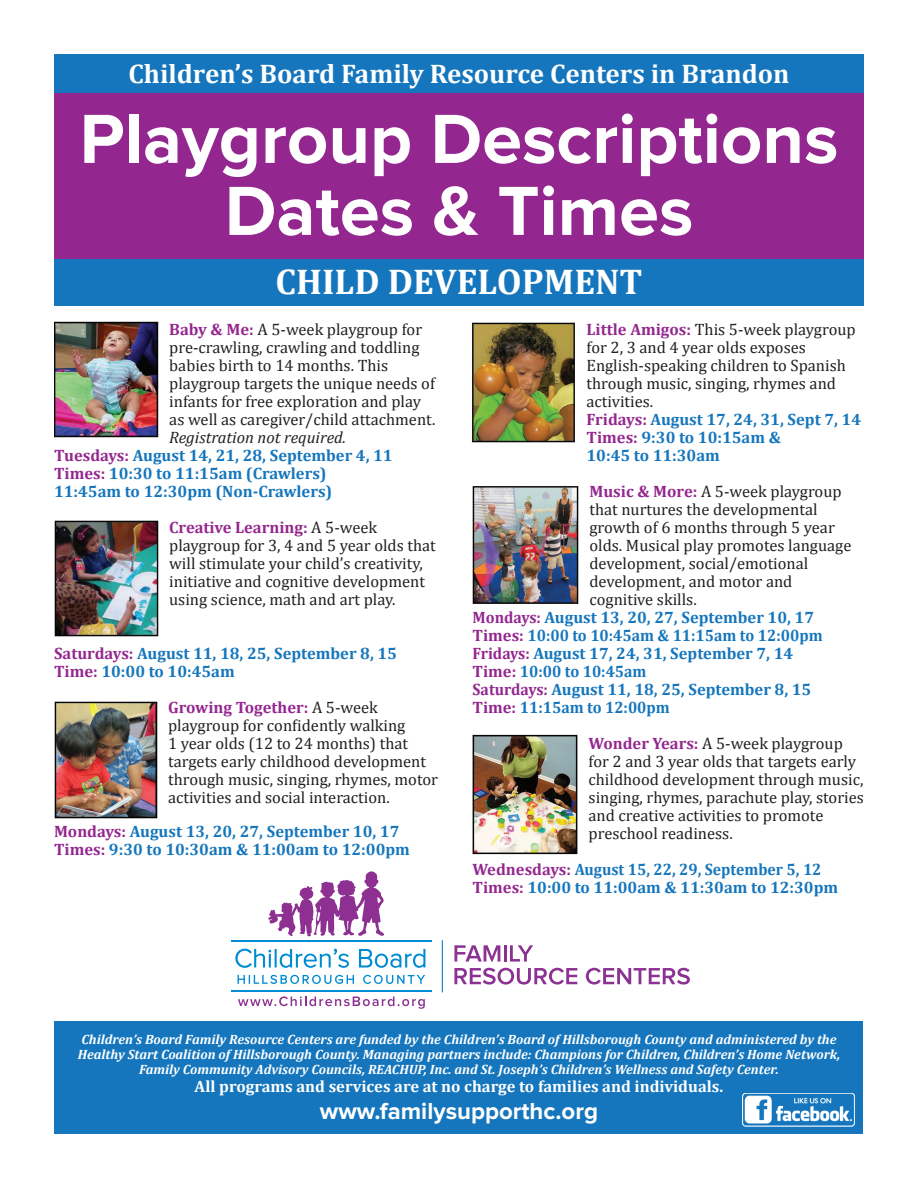
<style>
.page{position:relative;width:918px;height:1188px;background:#fff}
.page>*{position:absolute;margin:0;border:0;box-sizing:border-box;transform-origin:0 0}
.t1{font:700 72px/72px "Proxima Nova";color:#fff;text-align:center}
.t2{font:700 36px "Cambria";color:#fff}
.t3{font:700 27px "Cambria";color:#fff}
.t4{font:700 24px "Proxima Nova";color:#fff}
.t5{font:16.5px/18px "Cambria";color:#231f20}
.t6{font:700 16.5px/18px "Cambria";color:#1576bd}
.t7{font:700 16.5px/18px "Cambria";color:#1576bd;scale:.95 1}
.t8{font:700 16.5px "Cambria";color:#fff}
.t9{font:italic 700 13.5px/15px "Cambria";color:#fff;text-align:center}
.s1{font-weight:700;color:#94278f}
.s2{font-weight:400;font-style:italic;color:#231f20}
.s3{color:#94278f}
.s4{font-weight:700;color:#1576bd}
</style>
<div class="page">
<img style="left:54px;top:322px;width:104px;height:115px">
<img style="left:54px;top:520px;width:104px;height:117px">
<img style="left:54px;top:701px;width:103px;height:118px">
<img style="left:471px;top:322px;width:104px;height:120px">
<img style="left:472px;top:486px;width:107px;height:118px">
<img style="left:472px;top:735px;width:106px;height:119px">
<div style="left:54px;top:92px;width:809px;height:167px;background:#94278f"></div>
<div style="left:54px;top:54px;width:810px;height:39px;background:#1576bd"></div>
<div style="left:54px;top:259px;width:810px;height:46px;background:#1576bd"></div>
<hr style="left:442px;top:940px;width:1px;height:52px;background:#1f8bcb">
<svg style="left:454px;top:945px;width:46px;height:17px"></svg>
<hr style="left:504px;top:945px;width:3px;height:17px;background:#8c3293">
<svg style="left:510px;top:945px;width:23px;height:17px"></svg>
<svg style="left:454px;top:968px;width:123px;height:17px"></svg>
<svg style="left:586px;top:968px;width:104px;height:17px"></svg>
<svg style="left:268px;top:871px;width:116px;height:66px"></svg>
<svg style="left:235px;top:949px;width:114px;height:19px"></svg>
<svg style="left:359px;top:949px;width:66px;height:19px"></svg>
<svg style="left:238px;top:975px;width:116px;height:9px"></svg>
<svg style="left:363px;top:975px;width:62px;height:9px"></svg>
<hr style="left:231px;top:940px;width:200px;height:1px;background:#008cd2">
<hr style="left:231px;top:991px;width:200px;height:1px;background:#008cd2">
<svg style="left:238px;top:996px;width:187px;height:13px"></svg>
<div style="left:55px;top:1022px;width:808px;height:112px;background:#1576bd"></div>
<img style="left:743px;top:1093px;width:112px;height:34px">
<h3 class="t3" style="left:128px;top:54px;width:663px">Children’s Board Family Resource Centers in Brandon</h3>
<h1 class="t1" style="left:80px;top:105px;width:760px">Playgroup Descriptions<br>Dates &amp; Times</h1>
<h2 class="t2" style="left:275px;top:257px;width:369px">CHILD DEVELOPMENT</h2>
<p class="t5" style="left:169px;top:320px;width:268px"><span class="s1">Baby &amp; Me:</span> A 5-week playgroup for pre-crawling, crawling and toddling babies birth to 14 months. This playgroup targets the unique needs of infants for free exploration and play as well as caregiver/child attachment.</p>
<p class="t6" style="left:54px;top:428px;width:340px;text-indent:115px"><span class="s2">Registration not required.<br></span><span class="s3">Tuesdays:</span> August 14, 21, 28, September 4, 11<br><span class="s3">Times:</span> 10:30 to 11:15am (Crawlers)<br>11:45am to 12:30pm (Non-Crawlers)</p>
<p class="t5" style="left:169px;top:518px;width:268px"><span class="s1">Creative Learning:</span> A 5-week playgroup for 3, 4 and 5 year olds that will stimulate your child’s creativity, initiative and cognitive development using science, math and art play.</p>
<p class="t6" style="left:54px;top:644px;width:345px"><span class="s3">Saturdays:</span> August 11, 18, 25, September 8, 15<br><span class="s3">Time:</span> 10:00 to 10:45am</p>
<p class="t5" style="left:168px;top:698px;width:271px"><span class="s1">Growing Together:</span> A 5-week playgroup for confidently walking<br>1 year olds (12 to 24 months) that targets early childhood development through music, singing, rhymes, motor activities and social interaction.</p>
<p class="t6" style="left:54px;top:822px;width:357px"><span class="s3">Mondays:</span> August 13, 20, 27, September 10, 17<br><span class="s3">Times:</span> 9:30 to 10:30am &amp; 11:00am to 12:00pm</p>
<p class="t5" style="left:587px;top:320px;width:276px"><span class="s1">Little Amigos:</span> This 5-week playgroup for 2, 3 and 4 year olds exposes<br>English-speaking children to Spanish through music, singing, rhymes and activities.<br><span class="s1">Fridays:</span> <span class="s4">August 17, 24, 31, Sept 7, 14<br></span><span class="s1">Times:</span> <span class="s4">9:30 to 10:15am &amp;<br>10:45 to 11:30am</span></p>
<p class="t5" style="left:589px;top:482px;width:254px"><span class="s1">Music &amp; More:</span> A 5-week playgroup</p>
<p class="t5" style="left:589px;top:500px;width:230px">that nurtures the developmental</p>
<p class="t5" style="left:589px;top:518px;width:247px">growth of 6 months through 5 year</p>
<p class="t5" style="left:589px;top:536px;width:263px">olds. Musical play promotes language</p>
<p class="t5" style="left:589px;top:554px;width:220px">development, social/emotional</p>
<p class="t5" style="left:589px;top:572px;width:204px">development, and motor and</p>
<p class="t5" style="left:589px;top:590px;width:109px">cognitive skills.</p>
<p class="t6" style="left:472px;top:608px;width:343px"><span class="s3">Mondays:</span> August 13, 20, 27, September 10, 17</p>
<p class="t7" style="left:473px;top:626px;width:370px"><span class="s3">Times:</span> 10:00 to 10:45am &amp; 11:15am to 12:00pm</p>
<p class="t6" style="left:472px;top:644px;width:322px"><span class="s3">Fridays:</span> August 17, 24, 31, September 7, 14</p>
<p class="t7" style="left:473px;top:662px;width:185px"><span class="s3">Time:</span> 10:00 to 10:45am</p>
<p class="t6" style="left:472px;top:680px;width:340px"><span class="s3">Saturdays:</span> August 11, 18, 25, September 8, 15</p>
<p class="t7" style="left:472px;top:698px;width:209px"><span class="s3">Time:</span> 11:15am to 12:00pm</p>
<p class="t5" style="left:589px;top:734px;width:277px"><span class="s1">Wonder Years:</span> A 5-week playgroup for 2 and 3 year olds that targets early childhood development through music, singing, rhymes, parachute play, stories and creative activities to promote preschool readiness.</p>
<p class="t7" style="left:472px;top:860px;width:387px"><span class="s3">Wednesdays:</span> August 15, 22, 29, September 5, 12<br><span class="s3">Times:</span> 10:00 to 11:00am &amp; 11:30am to 12:30pm</p>
<p class="t9" style="left:78px;top:1032px;width:764px">Children’s Board Family Resource Centers are funded by the Children’s Board of Hillsborough County and administered by the<br>Healthy Start Coalition of Hillsborough County. Managing partners include: Champions for Children, Children’s Home Network,<br>Family Community Advisory Councils, REACHUP, Inc. and St. Joseph’s Children’s Wellness and Safety Center.</p>
<p class="t8" style="left:195px;top:1075px;width:530px">All programs and services are at no charge to families and individuals.</p>
<h3 class="t4" style="left:320px;top:1098px;width:280px">www.familysupporthc.org</h3>
</div>
